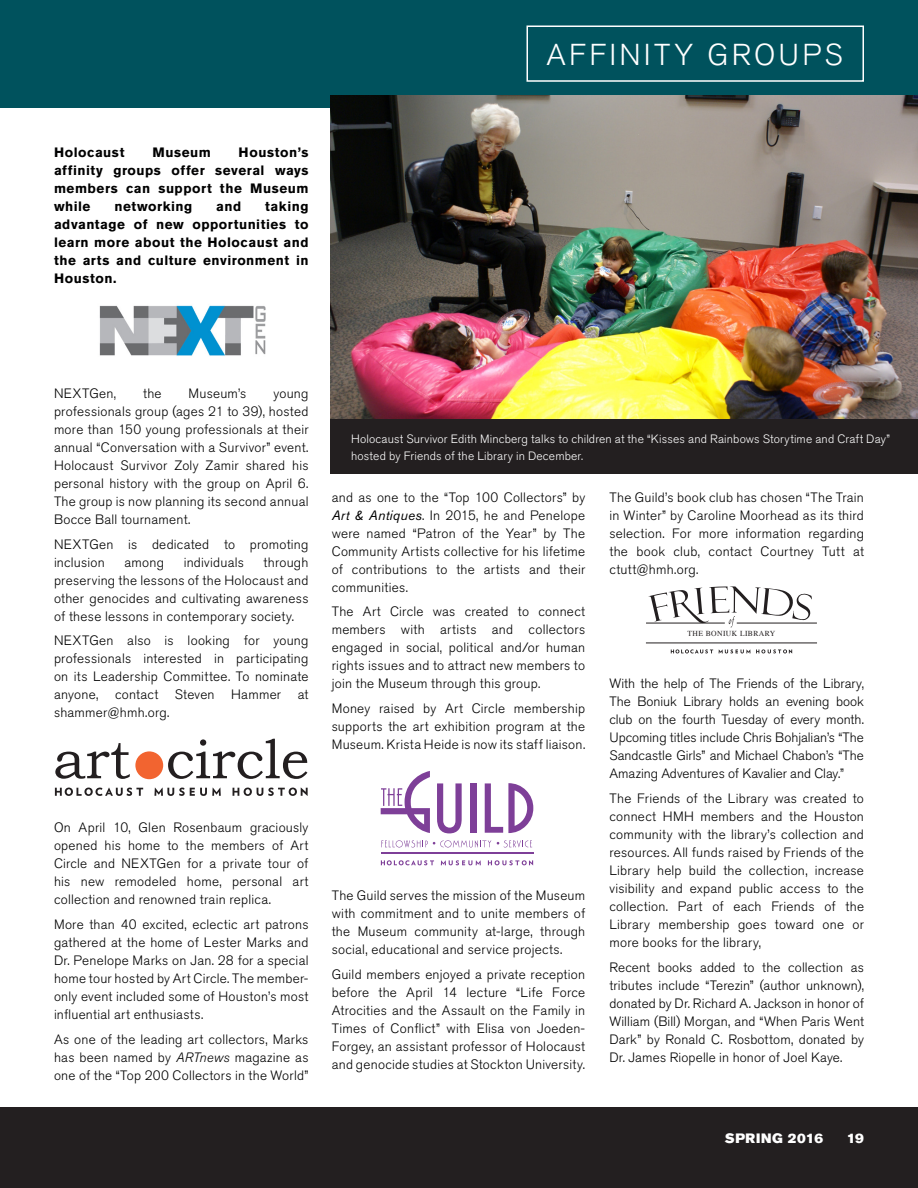
<style>
.page{position:relative;width:918px;height:1188px;background:#fff}
.page>*{position:absolute;margin:0;border:0;box-sizing:border-box;transform-origin:0 0}
.t1{font:300 30px "Akzidenz Grotesk BE";letter-spacing:.105em;color:#fff}
.Standard_Column_Text{font:300 13.5px/18px "Akzidenz Grotesk BE";letter-spacing:.02em;color:#000001;text-align:justify}
.Standard_Column_Text-2{font:700 13.5px/18px "Akzidenz Grotesk BE";letter-spacing:.04em;color:#000001;text-align:justify}
.t2{font:13.5px "Akzidenz Grotesk BE Super";letter-spacing:.05em;color:#fff}
.t3{font:300 12px/16.5px "Akzidenz Grotesk BE";letter-spacing:.015em;color:#fff}
.t4{font:7.65px "Times";letter-spacing:.05em;color:#231f20}
.s1{font-style:italic}
.s2{font-weight:400;font-style:italic}
</style>
<div class="page">
<hr style="left:0;top:0;width:1px;height:1026px;background:#f7f1d7">
<div style="left:0;top:1107px;width:918px;height:81px;background:#231f20"></div>
<div style="left:0;top:0;width:918px;height:108px;background:#00525d"></div>
<div style="left:526px;top:26px;width:338px;height:56px;border:2px solid #fff"></div>
<hr style="left:0;top:0;width:1px;height:108px;background:#7db1cd">
<img style="left:330px;top:95px;width:588px;height:324px">
<div style="left:330px;top:419px;width:588px;height:55px;background:#231f20"></div>
<svg style="left:437px;top:783px;width:25px;height:50px"></svg>
<div style="left:470px;top:783px;width:6px;height:50px;background:#7e3f98"></div>
<svg style="left:485px;top:783px;width:48px;height:50px"></svg>
<svg style="left:381px;top:771px;width:49px;height:62px"></svg>
<svg style="left:381px;top:860px;width:53px;height:5px"></svg>
<svg style="left:441px;top:860px;width:40px;height:5px"></svg>
<svg style="left:488px;top:860px;width:45px;height:5px"></svg>
<svg style="left:381px;top:840px;width:110px;height:8px"></svg>
<svg style="left:497px;top:840px;width:35px;height:8px"></svg>
<hr style="left:381px;top:853px;width:152px;height:1px;background:#7e3f98">
<svg style="left:55px;top:743px;width:75px;height:36px"></svg>
<svg style="left:168px;top:739px;width:139px;height:40px"></svg>
<div style="left:135px;top:751px;width:28px;height:28px;background:#f26430;border-radius:50%"></div>
<svg style="left:55px;top:788px;width:88px;height:8px"></svg>
<svg style="left:154px;top:788px;width:67px;height:8px"></svg>
<svg style="left:233px;top:788px;width:75px;height:8px"></svg>
<svg style="left:649px;top:586px;width:163px;height:42px"></svg>
<hr style="left:646px;top:623px;width:79px;height:1px;background:#231f20">
<hr style="left:646px;top:642px;width:171px;height:1px;background:#231f20">
<svg style="left:671px;top:649px;width:42px;height:4px"></svg>
<svg style="left:719px;top:649px;width:31px;height:4px"></svg>
<svg style="left:756px;top:649px;width:36px;height:4px"></svg>
<hr style="left:737px;top:623px;width:80px;height:1px;background:#231f20">
<img style="left:99px;top:305px;width:167px;height:51px">
<p class="Standard_Column_Text-2" style="left:54px;top:143px;width:256px;text-indent:185px">Houston’s affinity groups offer several ways members can support the Museum while</p>
<p class="Standard_Column_Text-2" style="left:54px;top:143px;width:72px">Holocaust</p>
<p class="Standard_Column_Text-2" style="left:152px;top:143px;width:60px">Museum</p>
<p class="Standard_Column_Text-2" style="left:54px;top:197px;width:256px;text-indent:211px">taking advantage of new opportunities to learn more about the Holocaust and the arts and culture environment in Houston.</p>
<p class="Standard_Column_Text-2" style="left:114px;top:197px;width:79px">networking</p>
<p class="Standard_Column_Text-2" style="left:216px;top:197px;width:27px">and</p>
<p class="t1" style="left:547px;top:38px;width:297px">AFFINITY GROUPS</p>
<p class="Standard_Column_Text" style="left:54px;top:384px;width:64px">NEXTGen,</p>
<p class="Standard_Column_Text" style="left:143px;top:384px;width:20px">the</p>
<p class="Standard_Column_Text" style="left:189px;top:384px;width:59px">Museum’s</p>
<p class="Standard_Column_Text" style="left:54px;top:384px;width:256px;text-indent:219px">young professionals group (ages 21 to 39), hosted more than 150 young professionals at their annual “Conversation with a Survivor” event.<br>Holocaust Survivor Zoly Zamir shared his personal history with the group on April 6.<br>The group is now planning its second annual Bocce Ball tournament.</p>
<p class="Standard_Column_Text" style="left:54px;top:535px;width:256px">NEXTGen is dedicated to promoting inclusion</p>
<p class="Standard_Column_Text" style="left:54px;top:553px;width:256px;text-indent:210px">through preserving the lessons of the Holocaust and other genocides and cultivating awareness of these lessons in contemporary society.</p>
<p class="Standard_Column_Text" style="left:54px;top:632px;width:256px">NEXTGen also is looking for young professionals interested in participating on its Leadership Committee. To nominate anyone, contact Steven Hammer at shammer@hmh.org.</p>
<p class="Standard_Column_Text" style="left:124px;top:553px;width:41px">among</p>
<p class="Standard_Column_Text" style="left:184px;top:553px;width:62px">individuals</p>
<p class="Standard_Column_Text" style="left:54px;top:819px;width:256px">On April 10, Glen Rosenbaum graciously opened his home to the members of Art Circle and NEXTGen for a private tour of his new remodeled home, personal art collection and renowned train replica.</p>
<p class="Standard_Column_Text" style="left:54px;top:915px;width:256px">More than 40 excited, eclectic art patrons gathered at the home of Lester Marks and Dr. Penelope Marks on Jan. 28 for a special home tour hosted by Art Circle. The member&shy;only event included some of Houston’s most influential art enthusiasts.</p>
<p class="Standard_Column_Text" style="left:54px;top:1030px;width:256px">As one of the leading art collectors, Marks has been named by <span class="s1">ARTnews</span> magazine as one of the “Top 200 Collectors in the World”</p>
<p class="t3" style="left:351px;top:431px;width:540px">Holocaust Survivor Edith Mincberg talks to children at the “Kisses and Rainbows Storytime and Craft Day” hosted by Friends of the Library in December.</p>
<p class="Standard_Column_Text" style="left:609px;top:488px;width:256px">The Guild’s book club has chosen “The Train in Winter” by Caroline Moorhead as its third selection. For more information regarding the book club, contact Courtney Tutt at ctutt@hmh.org.</p>
<p class="Standard_Column_Text" style="left:332px;top:488px;width:255px">and as one to the “Top 100 Collectors” by <span class="s2">Art &amp; Antiques</span>. In 2015, he and Penelope were named “Patron of the Year” by The Community Artists collective for his lifetime of contributions to the artists and their communities.</p>
<p class="Standard_Column_Text" style="left:332px;top:603px;width:255px">The Art Circle was created to connect members with artists and collectors engaged in social, political and/or human rights issues and to attract new members to join the Museum through this group.</p>
<p class="Standard_Column_Text" style="left:332px;top:700px;width:255px">Money raised by Art Circle membership supports the art exhibition program at the Museum. Krista Heide is now its staff liaison.</p>
<p class="t4" style="left:687px;top:626px;width:89px">THE BONIUK LIBRARY</p>
<p class="Standard_Column_Text" style="left:609px;top:675px;width:256px">With the help of The Friends of the Library, The Boniuk Library holds an evening book club on the fourth Tuesday of every month.<br>Upcoming titles include Chris Bohjalian’s “The Sandcastle Girls” and Michael Chabon’s “The Amazing Adventures of Kavalier and Clay.”</p>
<p class="Standard_Column_Text" style="left:609px;top:790px;width:256px">The Friends of the Library was created to connect HMH members and the Houston community with the library’s collection and resources. All funds raised by Friends of the Library help build the collection, increase visibility and expand public access to the collection. Part of each Friends of the Library membership goes toward one or more books for the library,</p>
<p class="Standard_Column_Text" style="left:609px;top:958px;width:256px">Recent books added to the collection as tributes include “Terezin” (author unknown), donated by Dr. Richard A. Jackson in honor of William (Bill) Morgan, and “When Paris Went Dark” by Ronald C. Rosbottom, donated by Dr. James Riopelle in honor of Joel Kaye.</p>
<p class="Standard_Column_Text" style="left:332px;top:886px;width:255px">The Guild serves the mission of the Museum with commitment and to unite members of the Museum community at-large, through social, educational and service projects.</p>
<p class="Standard_Column_Text" style="left:332px;top:965px;width:255px">Guild members enjoyed a private reception before the April 14 lecture “Life Force Atrocities and the Assault on the Family in Times of Conflict” with Elisa von Joeden-Forgey, an assistant professor of Holocaust and genocide studies at Stockton University.</p>
<p class="t2" style="left:725px;top:1130px;width:100px">SPRING 2016</p>
<p class="t2" style="left:847px;top:1130px;width:19px">19</p>
</div>
